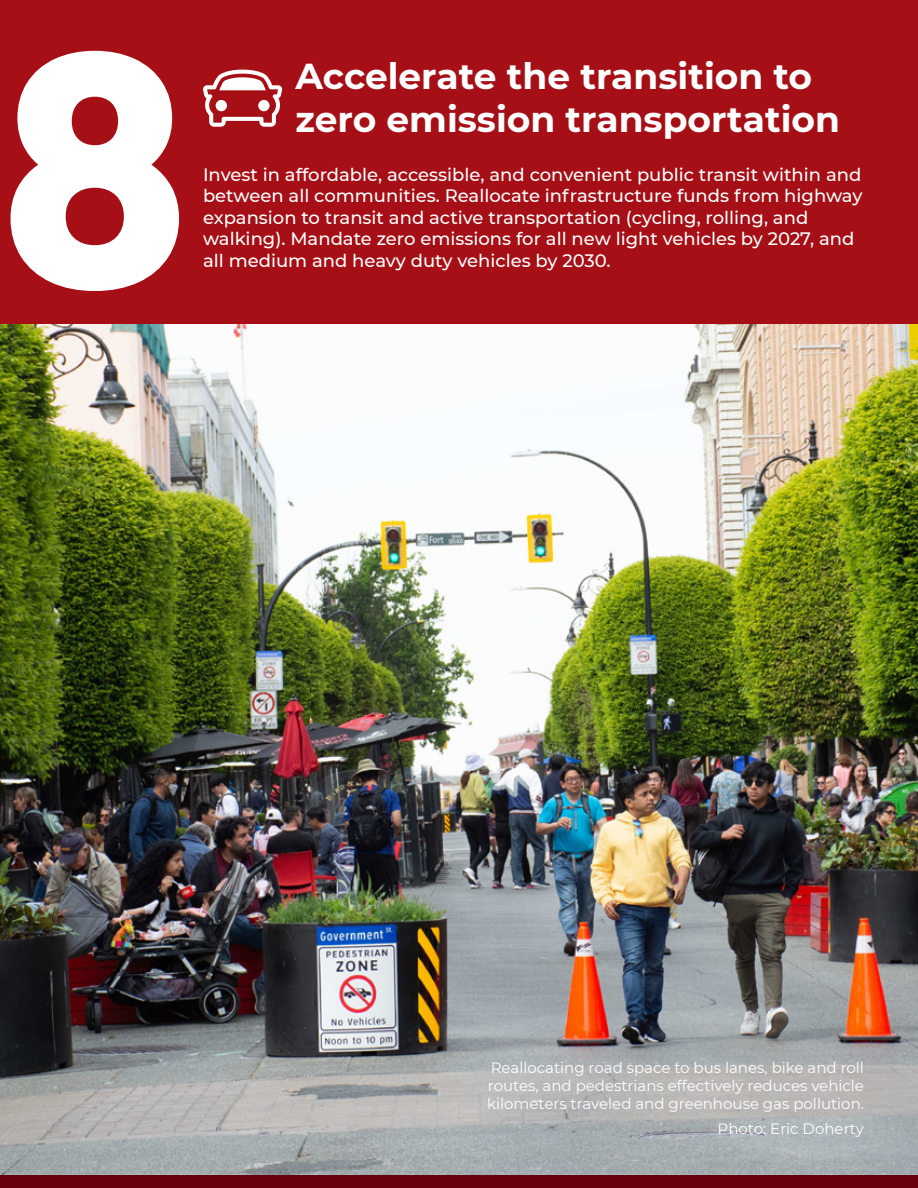
<style>
.page{position:relative;width:918px;height:1188px;background:#fff}
.page>*{position:absolute;margin:0;border:0;box-sizing:border-box;transform-origin:0 0}
.t1{font:800 330px "Montserrat";color:#fff;scale:.84 1}
.t2{font:700 36px/43.2px "Montserrat";color:#fff}
.t3{font:500 18px/21.6px "Montserrat";color:#fff}
.t4{font:15px/18px "Montserrat";color:#fff;text-align:justify}
</style>
<div class="page">
<div style="left:0;top:1174px;width:918px;height:14px;background:#66000d"></div>
<img style="left:0;top:324px;width:918px;height:850px">
<div style="left:0;top:0;width:918px;height:324px;background:#a60f16"></div>
<svg style="left:203px;top:69px;width:79px;height:58px"></svg>
<div style="left:216px;top:100px;width:11px;height:11px;background:#fff;border-radius:50%"></div>
<div style="left:258px;top:100px;width:12px;height:11px;background:#fff;border-radius:50%"></div>
<p class="t1" style="left:2px;top:-73px;width:222px">8</p>
<p class="t2" style="left:296px;top:53px;width:546px">Accelerate the transition to zero emission transportation</p>
<p class="t3" style="left:203px;top:163px;width:661px">Invest in affordable, accessible, and convenient public transit within and between all communities. Reallocate infrastructure funds from highway expansion to transit and active transportation (cycling, rolling, and walking). Mandate zero emissions for all new light vehicles by 2027, and all medium and heavy duty vehicles by 2030.</p>
<p class="t4" style="left:487px;top:1058px;width:378px">Reallocating road space to bus lanes, bike and roll routes, and pedestrians effectively reduces vehicle kilometers traveled and greenhouse gas pollution.</p>
<p class="t4" style="left:718px;top:1119px;width:148px">Photo: Eric Doherty</p>
</div>
